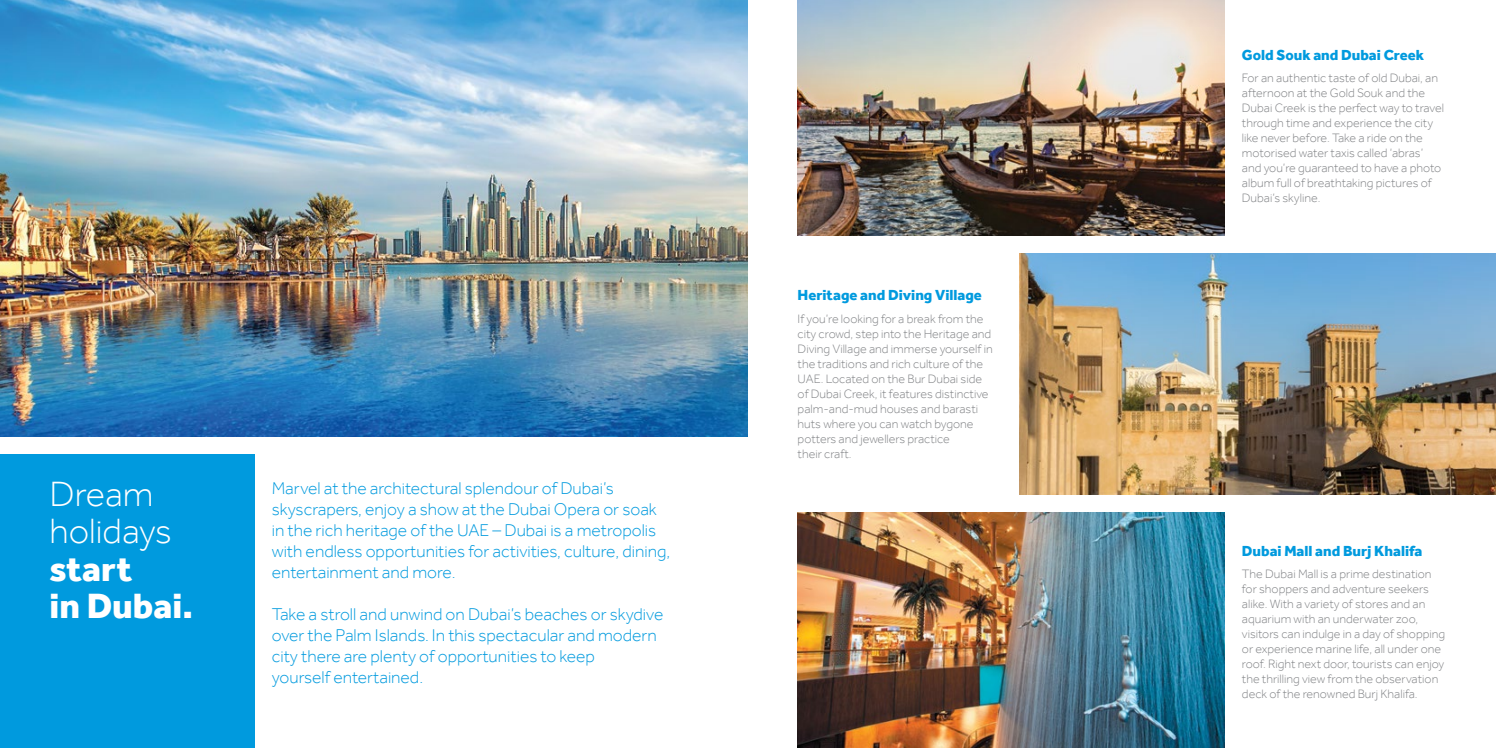
<style>
.page{position:relative;width:1496px;height:748px;background:#fff}
.page>*{position:absolute;margin:0;border:0;box-sizing:border-box;transform-origin:0 0}
.t1{font:300 36.12px/37.1px "Effra";color:#fff}
.t2{font:800 36.12px/37.1px "Effra";color:#fff}
.t3{font:300 17.5px/21px "Effra";color:#009ade}
.t4{font:800 15px "Effra";color:#009ade}
.t5{font:300 12.5px/15px "Effra";color:#808285}
</style>
<div class="page">
<img style="left:797px;top:0;width:427px;height:236px">
<img style="left:0;top:0;width:748px;height:436px">
<img style="left:1019px;top:253px;width:476px;height:241px">
<img style="left:797px;top:512px;width:427px;height:236px">
<div style="left:0;top:454px;width:254px;height:294px;background:#009ade"></div>
<h1 class="t1" style="left:50px;top:475px;width:124px">Dream holidays</h1>
<h1 class="t2" style="left:50px;top:549px;width:145px">start<br>in Dubai.</h1>
<p class="t3" style="left:272px;top:477px;width:400px">Marvel at the architectural splendour of Dubai’s skyscrapers, enjoy a show at the Dubai Opera or soak in the rich heritage of the UAE – Dubai is a metropolis with endless opportunities for activities, culture, dining, entertainment and more.</p>
<h2 class="t3" style="left:272px;top:603px;width:393px">Take a stroll and unwind on Dubai’s beaches or skydive over the Palm Islands. In this spectacular and modern city there are plenty of opportunities to keep<br>yourself entertained.</h2>
<p class="t4" style="left:797px;top:286px;width:186px">Heritage and Diving Village</p>
<p class="t5" style="left:797px;top:311px;width:197px">If you’re looking for a break from the city crowd, step into the Heritage and Diving Village and immerse yourself in the traditions and rich culture of the UAE. Located on the Bur Dubai side of Dubai Creek, it features distinctive palm-and-mud houses and barasti huts where you can watch bygone potters and jewellers practice<br>their craft.</p>
<p class="t4" style="left:1241px;top:46px;width:184px">Gold Souk and Dubai Creek</p>
<p class="t5" style="left:1241px;top:70px;width:203px">For an authentic taste of old Dubai, an afternoon at the Gold Souk and the Dubai Creek is the perfect way to travel through time and experience the city like never before. Take a ride on the motorised water taxis called ‘abras’ and you’re guaranteed to have a photo album full of breathtaking pictures of Dubai’s skyline.</p>
<p class="t4" style="left:1241px;top:542px;width:182px">Dubai Mall and Burj Khalifa</p>
<p class="t5" style="left:1241px;top:566px;width:205px">The Dubai Mall is a prime destination for shoppers and adventure seekers alike. With a variety of stores and an aquarium with an underwater zoo, visitors can indulge in a day of shopping or experience marine life, all under one roof. Right next door, tourists can enjoy the thrilling view from the observation deck of the renowned Burj Khalifa.</p>
</div>
